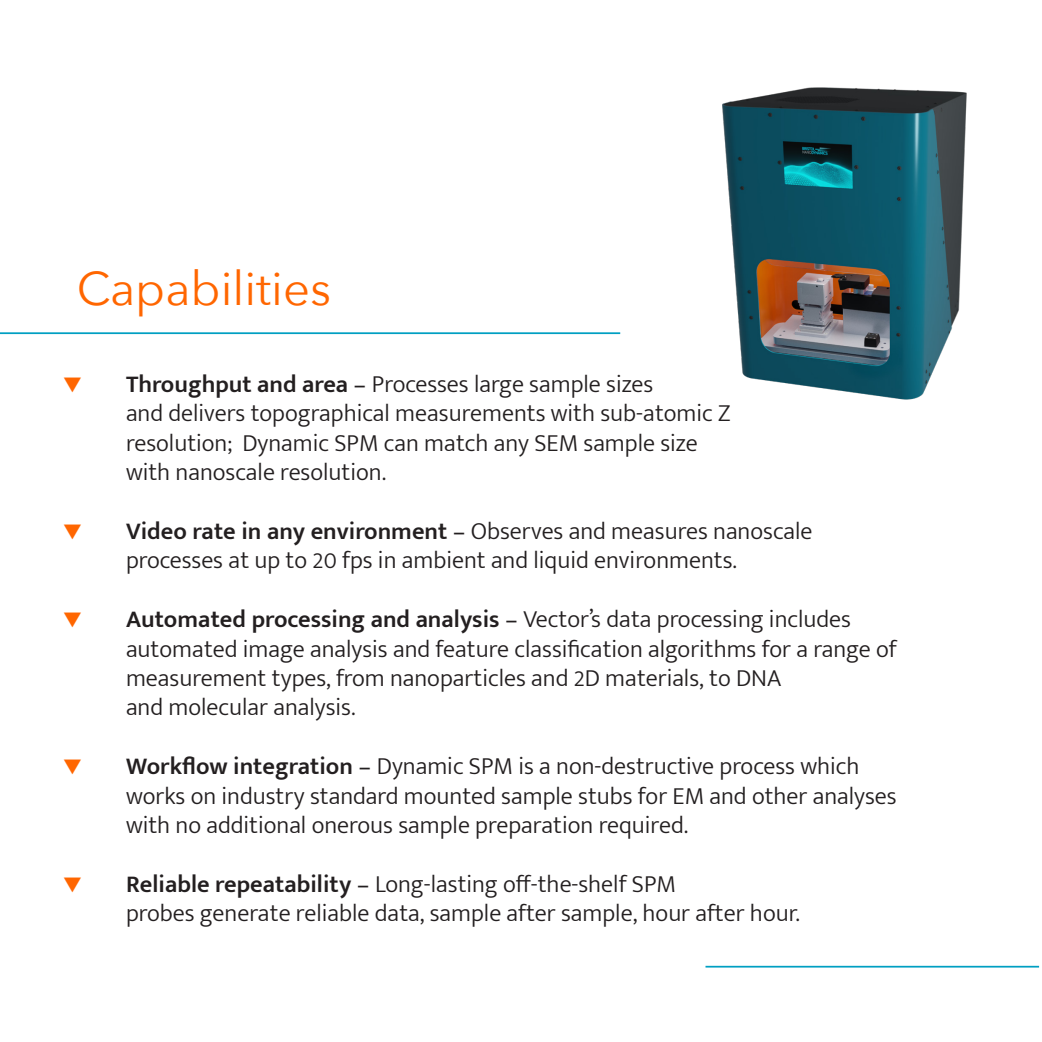
<style>
.page{position:relative;width:1042px;height:1042px;background:#fff}
.page>*{position:absolute;margin:0;border:0;box-sizing:border-box;transform-origin:0 0}
.t1{font:47.25px "Avenir Next";color:#f60}
.t2{font:300 24.5px/29.4px "Mukta Mahee";color:#231f20}
.t3{font:600 24.5px "Mukta Mahee";color:#231f20}
.s1{color:#f60}
.s2{font-weight:600}
.s3{font-weight:400}
.s4{font-weight:300}
</style>
<div class="page">
<hr style="left:0;top:332px;width:620px;height:2px;background:#009fc2">
<img style="left:722px;top:87px;width:245px;height:313px">
<hr style="left:705px;top:966px;width:334px;height:1px;background:#009fc2">
<p class="t1" style="left:77px;top:249px;width:256px">Capabilities</p>
<p class="t2" style="left:126px;top:369px;width:606px;text-indent:-63px"><span class="s1">▼</span> <span class="s2">Throughput and area</span> <span class="s3">–</span> Processes large sample sizes<br>and delivers topographical measurements with sub-atomic Z</p>
<p class="t2" style="left:126px;top:428px;width:573px">resolution; Dynamic SPM can match any SEM sample size</p>
<p class="t2" style="left:126px;top:457px;width:261px">with nanoscale resolution.</p>
<p class="t2" style="left:63px;top:516px;width:751px"><span class="s1">▼</span> <span class="s2">Video rate in any environment</span> <span class="s3">–</span> Observes and measures nanoscale</p>
<p class="t2" style="left:126px;top:545px;width:612px">processes at up to 20 fps in ambient and liquid environments.</p>
<p class="t3" style="left:63px;top:604px;width:789px"><span class="s1">▼</span> Automated processing and analysis <span class="s3">–</span> <span class="s4">Vector’s data processing includes</span></p>
<p class="t2" style="left:126px;top:633px;width:772px">automated image analysis and feature classification algorithms for a range of</p>
<p class="t2" style="left:126px;top:663px;width:657px">measurement types, from nanoparticles and 2D materials, to DNA</p>
<p class="t2" style="left:126px;top:692px;width:231px">and molecular analysis.</p>
<p class="t2" style="left:63px;top:751px;width:798px"><span class="s1">▼</span> <span class="s2">Workflow integration</span> <span class="s3">–</span> Dynamic SPM is a non-destructive process which</p>
<p class="t2" style="left:126px;top:780px;width:772px">works on industry standard mounted sample stubs for EM and other analyses</p>
<p class="t2" style="left:126px;top:810px;width:563px">with no additional onerous sample preparation required.</p>
<p class="t2" style="left:63px;top:869px;width:614px"><span class="s1">▼</span> <span class="s2">Reliable repeatability</span> <span class="s3">–</span> Long-lasting off-the-shelf SPM</p>
<p class="t2" style="left:126px;top:898px;width:675px">probes generate reliable data, sample after sample, hour after hour.</p>
</div>
